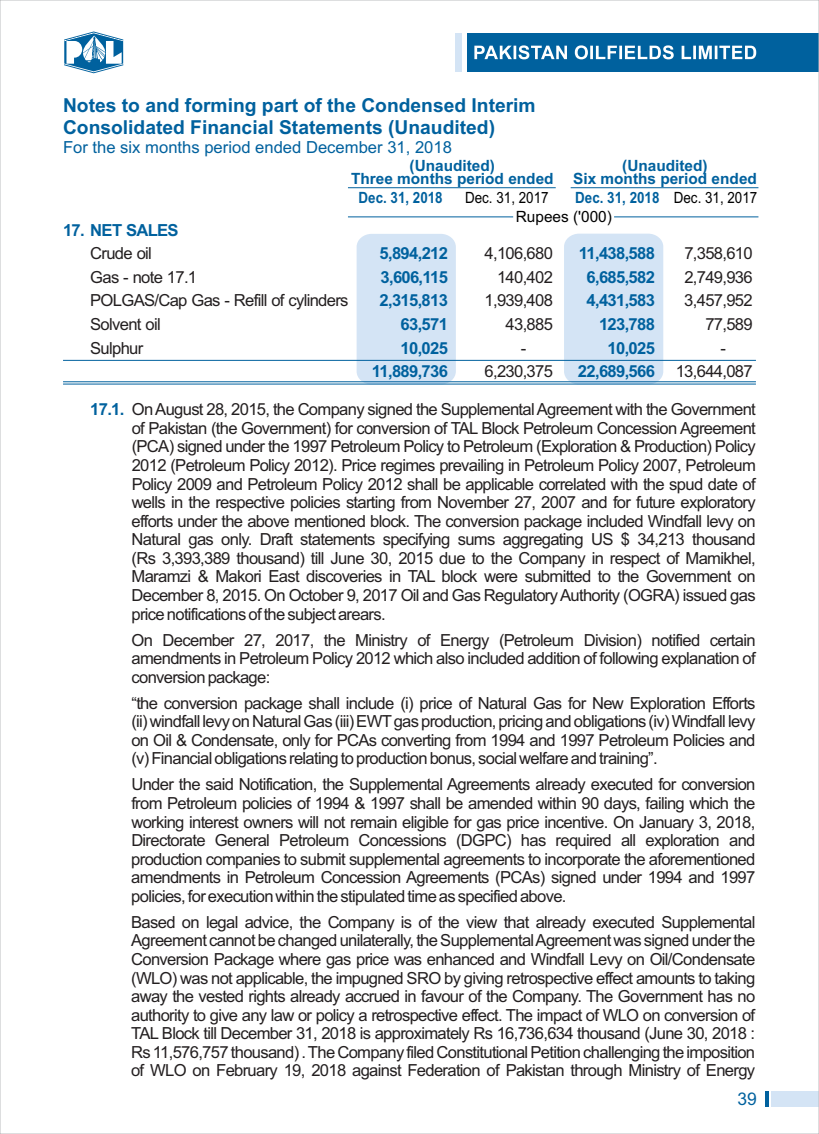
<style>
.page{position:relative;width:819px;height:1134px;background:#fff}
.page>*{position:absolute;margin:0;border:0;box-sizing:border-box;transform-origin:0 0}
.t1{font:700 19.25px/21.5px "Arial";color:#00619e}
.t2{font:17.5px "Arial";color:#00619e}
.t3{font:16.62px/18.6px "Arial";letter-spacing:-.04em;color:#231f20;text-align:justify}
.t4{font:700 16.62px "Arial";letter-spacing:-.04em;color:#00619e}
.t5{font:16.62px "Arial";color:#00619e}
.t6{font:700 15.58px "Arial";color:#00619e}
.t7{font:700 15.58px "Arial";color:#00619e;scale:.86 1}
.t8{font:15.58px "Arial";color:#000}
.t9{font:15.58px "Arial";color:#000;scale:.86 1}
.s1{font-weight:400;color:#000}
.s2{font-weight:700;color:#00619e}
</style>
<div class="page">
<div style="left:564px;top:234px;width:99px;height:150px;background:#d4e4f5"></div>
<div style="left:357px;top:234px;width:99px;height:150px;background:#d4e4f5"></div>
<hr style="left:63px;top:360px;width:693px;height:1px;background:#00619e">
<hr style="left:63px;top:381px;width:693px;height:1px;background:#00619e">
<hr style="left:63px;top:384px;width:693px;height:1px;background:#00619e">
<hr style="left:571px;top:187px;width:187px;height:1px;background:#00619e">
<hr style="left:348px;top:216px;width:165px;height:1px;background:#00619e">
<hr style="left:614px;top:216px;width:144px;height:1px;background:#00619e">
<hr style="left:348px;top:187px;width:208px;height:1px;background:#00619e">
<svg style="left:64px;top:32px;width:59px;height:41px"></svg>
<div style="left:772px;top:1091px;width:47px;height:16px;background:#d4e4f5"></div>
<hr style="left:766px;top:1091px;width:3px;height:16px;background:#00619e">
<div style="left:468px;top:33px;width:351px;height:39px;background:#00619e"></div>
<div style="left:456px;top:33px;width:6px;height:39px;background:#d4e4f5"></div>
<svg style="left:474px;top:45px;width:282px;height:14px"></svg>
<p class="t1" style="left:63px;top:96px;width:474px">Notes to and forming part of the Condensed Interim<br>Consolidated Financial Statements (Unaudited)</p>
<p class="t5" style="left:63px;top:141px;width:391px">For the six months period ended December 31, 2018</p>
<p class="t4" style="left:63px;top:223px;width:117px">17. NET SALES</p>
<p class="t6" style="left:410px;top:159px;width:87px">(Unaudited)</p>
<p class="t6" style="left:622px;top:159px;width:87px">(Unaudited)</p>
<p class="t6" style="left:351px;top:173px;width:204px">Three months period ended</p>
<p class="t6" style="left:573px;top:173px;width:185px">Six months period ended</p>
<p class="t8" style="left:516px;top:211px;width:98px">Rupees ('000)</p>
<p class="t7" style="left:359px;top:192px;width:99px">Dec. 31, 2018</p>
<p class="t9" style="left:465px;top:192px;width:99px">Dec. 31, 2017</p>
<p class="t7" style="left:575px;top:192px;width:213px">Dec. 31, 2018 <span class="s1">Dec. 31, 2017</span></p>
<p class="t3" style="left:90px;top:246px;width:63px">Crude oil</p>
<p class="t3" style="left:485px;top:246px;width:70px">4,106,680</p>
<p class="t3" style="left:684px;top:246px;width:70px">7,358,610</p>
<p class="t3" style="left:90px;top:269px;width:108px">Gas - note 17.1</p>
<p class="t3" style="left:497px;top:269px;width:57px">140,402</p>
<p class="t3" style="left:684px;top:269px;width:70px">2,749,936</p>
<p class="t3" style="left:90px;top:293px;width:260px">POLGAS/Cap Gas - Refill of cylinders</p>
<p class="t3" style="left:485px;top:293px;width:70px">1,939,408</p>
<p class="t3" style="left:684px;top:293px;width:70px">3,457,952</p>
<p class="t3" style="left:90px;top:316px;width:72px">Solvent oil</p>
<p class="t3" style="left:506px;top:316px;width:49px">43,885</p>
<p class="t3" style="left:705px;top:316px;width:49px">77,589</p>
<p class="t3" style="left:90px;top:340px;width:55px">Sulphur</p>
<p class="t3" style="left:521px;top:340px;width:7px">-</p>
<p class="t3" style="left:721px;top:340px;width:7px">-</p>
<p class="t3" style="left:485px;top:364px;width:70px">6,230,375</p>
<p class="t3" style="left:676px;top:364px;width:78px">13,644,087</p>
<p class="t4" style="left:380px;top:247px;width:70px">5,894,212</p>
<p class="t4" style="left:579px;top:247px;width:78px">11,438,588</p>
<p class="t4" style="left:381px;top:271px;width:69px">3,606,115</p>
<p class="t4" style="left:587px;top:271px;width:70px">6,685,582</p>
<p class="t4" style="left:380px;top:294px;width:70px">2,315,813</p>
<p class="t4" style="left:587px;top:294px;width:70px">4,431,583</p>
<p class="t4" style="left:401px;top:318px;width:49px">63,571</p>
<p class="t4" style="left:599px;top:318px;width:57px">123,788</p>
<p class="t4" style="left:401px;top:341px;width:49px">10,025</p>
<p class="t4" style="left:608px;top:341px;width:49px">10,025</p>
<p class="t4" style="left:372px;top:365px;width:78px">11,889,736</p>
<p class="t4" style="left:578px;top:365px;width:78px">22,689,566</p>
<p class="t3" style="left:90px;top:402px;width:667px"><span class="s2">17.1.</span> On August 28, 2015, the Company signed the Supplemental Agreement with the Government</p>
<p class="t3" style="left:132px;top:420px;width:626px">of Pakistan (the Government) for conversion of TAL Block Petroleum Concession Agreement (PCA) signed under the 1997 Petroleum Policy to Petroleum (Exploration &amp; Production) Policy 2012 (Petroleum Policy 2012). Price regimes prevailing in Petroleum Policy 2007, Petroleum Policy 2009 and Petroleum Policy 2012 shall be applicable correlated with the spud date of wells in the respective policies starting from November 27, 2007 and for future exploratory efforts under the above mentioned block. The conversion package included Windfall levy on Natural gas only. Draft statements specifying sums aggregating US $ 34,213 thousand (Rs 3,393,389 thousand) till June 30, 2015 due to the Company in respect of Mamikhel, Maramzi &amp; Makori East discoveries in TAL block were submitted to the Government on December 8, 2015. On October 9, 2017 Oil and Gas Regulatory Authority (OGRA) issued gas price notifications of the subject arears.</p>
<p class="t3" style="left:131px;top:632px;width:626px">On December 27, 2017, the Ministry of Energy (Petroleum Division) notified certain amendments in Petroleum Policy 2012 which also included addition of following explanation of conversion package:</p>
<p class="t3" style="left:131px;top:695px;width:626px">“the conversion package shall include (i) price of Natural Gas for New Exploration Efforts (ii) windfall levy on Natural Gas (iii) EWTgas production, pricing and obligations (iv) Windfall levy on Oil &amp; Condensate, only for PCAs converting from 1994 and 1997 Petroleum Policies and (v) Financial obligations relating to production bonus, social welfare and training”.</p>
<p class="t3" style="left:131px;top:777px;width:626px">Under the said Notification, the Supplemental Agreements already executed for conversion from Petroleum policies of 1994 &amp; 1997 shall be amended within 90 days, failing which the working interest owners will not remain eligible for gas price incentive. On January 3, 2018, Directorate General Petroleum Concessions (DGPC) has required all exploration and production companies to submit supplemental agreements to incorporate the aforementioned amendments in Petroleum Concession Agreements (PCAs) signed under 1994 and 1997 policies, for execution within the stipulated time as specified above.</p>
<p class="t3" style="left:131px;top:914px;width:626px">Based on legal advice, the Company is of the view that already executed Supplemental Agreement cannot be changed unilaterally, the SupplementalAgreement was signed under the Conversion Package where gas price was enhanced and Windfall Levy on Oil/Condensate (WLO) was not applicable, the impugned SRO by giving retrospective effect amounts to taking away the vested rights already accrued in favour of the Company. The Government has no authority to give any law or policy a retrospective effect. The impact of WLO on conversion of TAL Block till December 31, 2018 is approximately Rs 16,736,634 thousand (June 30, 2018 :<br>Rs 11,576,757 thousand) . The Company filed Constitutional Petition challenging the imposition of WLO on February 19, 2018 against Federation of Pakistan through Ministry of Energy</p>
<p class="t2" style="left:738px;top:1092px;width:21px">39</p>
</div>
